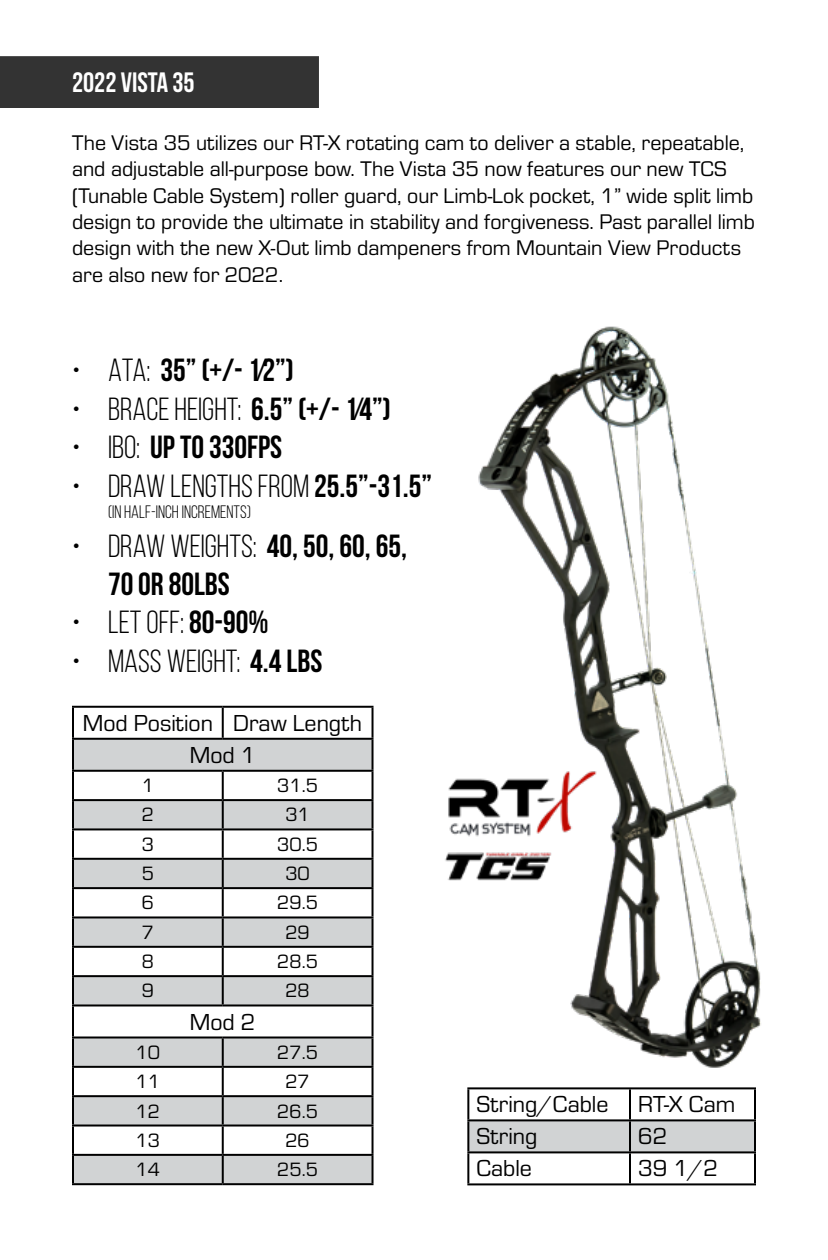
<style>
.page{position:relative;width:828px;height:1260px;background:#fff}
.page>*{position:absolute;margin:0;border:0;box-sizing:border-box;transform-origin:0 0}
.t1{font:32px "Bebas Neue";color:#000}
.t2{font:32px/38.4px "Bebas Neue";color:#000}
.t3{font:28px "Bebas Neue";color:#fff}
.t4{font:24px/32px "Eurostile";color:#000;text-align:center}
.t5{font:22px/26.4px "Eurostile";color:#000}
.t6{font:20px "Eurostile";color:#000}
.t7{font:18px "Bebas Neue";color:#000}
.s1{font-style:inherit}
</style>
<div class="page">
<div style="left:1px;top:57px;width:317px;height:50px;background:#333"></div>
<div style="left:0;top:56px;width:319px;height:52px;border:2px solid #000"></div>
<svg style="left:74px;top:740px;width:298px;height:443px;fill:#d1d3d4"></svg>
<hr style="left:72px;top:706px;width:151px;height:2px;background:#000">
<hr style="left:72px;top:708px;width:2px;height:30px;background:#000">
<hr style="left:223px;top:706px;width:151px;height:2px;background:#000">
<hr style="left:222px;top:708px;width:2px;height:30px;background:#000">
<hr style="left:372px;top:708px;width:2px;height:30px;background:#000">
<hr style="left:72px;top:738px;width:151px;height:2px;background:#000">
<hr style="left:72px;top:740px;width:2px;height:30px;background:#000">
<hr style="left:223px;top:738px;width:151px;height:2px;background:#000">
<hr style="left:372px;top:740px;width:2px;height:30px;background:#000">
<hr style="left:72px;top:770px;width:151px;height:2px;background:#000">
<hr style="left:72px;top:772px;width:2px;height:27px;background:#000">
<hr style="left:223px;top:770px;width:151px;height:2px;background:#000">
<hr style="left:222px;top:772px;width:2px;height:27px;background:#000">
<hr style="left:372px;top:772px;width:2px;height:27px;background:#000">
<hr style="left:72px;top:799px;width:151px;height:2px;background:#000">
<hr style="left:72px;top:801px;width:2px;height:27px;background:#000">
<hr style="left:223px;top:799px;width:151px;height:2px;background:#000">
<hr style="left:222px;top:801px;width:2px;height:27px;background:#000">
<hr style="left:372px;top:801px;width:2px;height:27px;background:#000">
<hr style="left:72px;top:828px;width:151px;height:2px;background:#000">
<hr style="left:72px;top:830px;width:2px;height:28px;background:#000">
<hr style="left:223px;top:828px;width:151px;height:2px;background:#000">
<hr style="left:222px;top:830px;width:2px;height:28px;background:#000">
<hr style="left:372px;top:830px;width:2px;height:28px;background:#000">
<hr style="left:72px;top:858px;width:151px;height:2px;background:#000">
<hr style="left:72px;top:860px;width:2px;height:27px;background:#000">
<hr style="left:223px;top:858px;width:151px;height:2px;background:#000">
<hr style="left:222px;top:860px;width:2px;height:27px;background:#000">
<hr style="left:372px;top:860px;width:2px;height:27px;background:#000">
<hr style="left:72px;top:887px;width:151px;height:2px;background:#000">
<hr style="left:72px;top:889px;width:2px;height:27px;background:#000">
<hr style="left:223px;top:887px;width:151px;height:2px;background:#000">
<hr style="left:222px;top:889px;width:2px;height:27px;background:#000">
<hr style="left:372px;top:889px;width:2px;height:27px;background:#000">
<hr style="left:72px;top:916px;width:151px;height:2px;background:#000">
<hr style="left:72px;top:918px;width:2px;height:28px;background:#000">
<hr style="left:223px;top:916px;width:151px;height:2px;background:#000">
<hr style="left:222px;top:918px;width:2px;height:28px;background:#000">
<hr style="left:372px;top:918px;width:2px;height:28px;background:#000">
<hr style="left:72px;top:946px;width:151px;height:2px;background:#000">
<hr style="left:72px;top:948px;width:2px;height:27px;background:#000">
<hr style="left:223px;top:946px;width:151px;height:2px;background:#000">
<hr style="left:222px;top:948px;width:2px;height:27px;background:#000">
<hr style="left:372px;top:948px;width:2px;height:27px;background:#000">
<hr style="left:72px;top:975px;width:151px;height:2px;background:#000">
<hr style="left:72px;top:977px;width:2px;height:27px;background:#000">
<hr style="left:223px;top:975px;width:151px;height:2px;background:#000">
<hr style="left:222px;top:977px;width:2px;height:27px;background:#000">
<hr style="left:372px;top:977px;width:2px;height:27px;background:#000">
<hr style="left:72px;top:1004px;width:151px;height:2px;background:#000">
<hr style="left:72px;top:1006px;width:2px;height:31px;background:#000">
<hr style="left:223px;top:1004px;width:151px;height:2px;background:#000">
<hr style="left:372px;top:1006px;width:2px;height:31px;background:#000">
<hr style="left:72px;top:1037px;width:151px;height:2px;background:#000">
<hr style="left:72px;top:1039px;width:2px;height:27px;background:#000">
<hr style="left:223px;top:1037px;width:151px;height:2px;background:#000">
<hr style="left:222px;top:1039px;width:2px;height:27px;background:#000">
<hr style="left:372px;top:1039px;width:2px;height:27px;background:#000">
<hr style="left:72px;top:1066px;width:151px;height:2px;background:#000">
<hr style="left:72px;top:1068px;width:2px;height:27px;background:#000">
<hr style="left:223px;top:1066px;width:151px;height:2px;background:#000">
<hr style="left:222px;top:1068px;width:2px;height:27px;background:#000">
<hr style="left:372px;top:1068px;width:2px;height:27px;background:#000">
<hr style="left:72px;top:1095px;width:151px;height:2px;background:#000">
<hr style="left:72px;top:1097px;width:2px;height:28px;background:#000">
<hr style="left:223px;top:1095px;width:151px;height:2px;background:#000">
<hr style="left:222px;top:1097px;width:2px;height:28px;background:#000">
<hr style="left:372px;top:1097px;width:2px;height:28px;background:#000">
<hr style="left:72px;top:1125px;width:151px;height:2px;background:#000">
<hr style="left:72px;top:1127px;width:2px;height:27px;background:#000">
<hr style="left:223px;top:1125px;width:151px;height:2px;background:#000">
<hr style="left:222px;top:1127px;width:2px;height:27px;background:#000">
<hr style="left:372px;top:1127px;width:2px;height:27px;background:#000">
<hr style="left:72px;top:1154px;width:151px;height:2px;background:#000">
<hr style="left:72px;top:1156px;width:2px;height:27px;background:#000">
<hr style="left:223px;top:1154px;width:151px;height:2px;background:#000">
<hr style="left:222px;top:1156px;width:2px;height:27px;background:#000">
<hr style="left:372px;top:1156px;width:2px;height:27px;background:#000">
<hr style="left:72px;top:1183px;width:151px;height:2px;background:#000">
<hr style="left:223px;top:1183px;width:151px;height:2px;background:#000">
<div style="left:469px;top:1121px;width:285px;height:30px;background:#d1d3d4"></div>
<hr style="left:467px;top:1087px;width:163px;height:2px;background:#000">
<hr style="left:467px;top:1089px;width:2px;height:30px;background:#000">
<hr style="left:630px;top:1087px;width:126px;height:2px;background:#000">
<hr style="left:629px;top:1089px;width:2px;height:30px;background:#000">
<hr style="left:754px;top:1089px;width:2px;height:30px;background:#000">
<hr style="left:467px;top:1119px;width:163px;height:2px;background:#000">
<hr style="left:467px;top:1121px;width:2px;height:30px;background:#000">
<hr style="left:630px;top:1119px;width:126px;height:2px;background:#000">
<hr style="left:629px;top:1121px;width:2px;height:30px;background:#000">
<hr style="left:754px;top:1121px;width:2px;height:30px;background:#000">
<hr style="left:467px;top:1151px;width:163px;height:2px;background:#000">
<hr style="left:467px;top:1153px;width:2px;height:30px;background:#000">
<hr style="left:630px;top:1151px;width:126px;height:2px;background:#000">
<hr style="left:629px;top:1153px;width:2px;height:30px;background:#000">
<hr style="left:754px;top:1153px;width:2px;height:30px;background:#000">
<hr style="left:467px;top:1183px;width:163px;height:2px;background:#000">
<hr style="left:630px;top:1183px;width:126px;height:2px;background:#000">
<img style="left:478px;top:326px;width:283px;height:742px">
<img style="left:448px;top:768px;width:153px;height:69px">
<img style="left:445px;top:824px;width:139px;height:76px">
<p class="t3" style="left:72px;top:67px;width:124px">2022 VISTA 35</p>
<p class="t5" style="left:72px;top:128px;width:684px">The Vista 35 utilizes our RT-X rotating cam to deliver a stable, repeatable, and adjustable all-purpose bow. The Vista 35 now features our new TCS (Tunable Cable System) roller guard, our Limb-Lok pocket, 1” wide split limb design to provide the ultimate in stability and forgiveness. Past parallel limb design with the new X-Out limb dampeners from Mountain View Products are also new for 2022.</p>
<h1 class="t2" style="left:72px;top:351px;width:223px"><span class="s1">• ATA:</span> 35” (+/- 1⁄2”)</h1>
<h1 class="t1" style="left:72px;top:392px;width:320px">• BRACE HEIGHT: <span class="s1">6.5” (+/- 1⁄4”)</span></h1>
<h1 class="t2" style="left:72px;top:428px;width:212px"><span class="s1">• IBO:</span> UP TO 330FPS</h1>
<h1 class="t1" style="left:72px;top:468px;width:362px">• DRAW LENGTHS FROM <span class="s1">25.5”-31.5”</span></h1>
<p class="t7" style="left:108px;top:502px;width:144px">(IN HALF-INCH INCREMENTS)</p>
<h1 class="t2" style="left:108px;top:526px;width:300px;text-indent:-36px"><span class="s1">• DRAW WEIGHTS:</span> 40, 50, 60, 65,<br>70 OR 80LBS</h1>
<h1 class="t1" style="left:72px;top:605px;width:198px">• LET OFF: <span class="s1">80-90%</span></h1>
<h1 class="t1" style="left:72px;top:644px;width:252px">• MASS WEIGHT: <span class="s1">4.4 LBS</span></h1>
<p class="t4" style="left:83px;top:706px;width:281px">Mod Position Draw Length<br>Mod 1</p>
<p class="t6" style="left:142px;top:772px;width:14px">1</p>
<p class="t6" style="left:277px;top:772px;width:42px">31.5</p>
<p class="t6" style="left:142px;top:801px;width:14px">2</p>
<p class="t6" style="left:285px;top:801px;width:26px">31</p>
<p class="t6" style="left:142px;top:831px;width:14px">3</p>
<p class="t6" style="left:277px;top:831px;width:42px">30.5</p>
<p class="t6" style="left:142px;top:860px;width:14px">5</p>
<p class="t6" style="left:285px;top:860px;width:26px">30</p>
<p class="t6" style="left:142px;top:889px;width:14px">6</p>
<p class="t6" style="left:277px;top:889px;width:42px">29.5</p>
<p class="t6" style="left:142px;top:919px;width:14px">7</p>
<p class="t6" style="left:285px;top:919px;width:26px">29</p>
<p class="t6" style="left:142px;top:948px;width:14px">8</p>
<p class="t6" style="left:277px;top:948px;width:42px">28.5</p>
<p class="t6" style="left:142px;top:977px;width:14px">9</p>
<p class="t6" style="left:285px;top:977px;width:26px">28</p>
<p class="t4" style="left:190px;top:1004px;width:67px">Mod 2</p>
<p class="t6" style="left:136px;top:1039px;width:26px">10</p>
<p class="t6" style="left:277px;top:1039px;width:42px">27.5</p>
<p class="t6" style="left:136px;top:1068px;width:26px">11</p>
<p class="t6" style="left:285px;top:1068px;width:26px">27</p>
<p class="t6" style="left:136px;top:1097px;width:26px">12</p>
<p class="t6" style="left:277px;top:1097px;width:42px">26.5</p>
<p class="t6" style="left:136px;top:1127px;width:26px">13</p>
<p class="t6" style="left:285px;top:1127px;width:26px">26</p>
<p class="t6" style="left:136px;top:1156px;width:26px">14</p>
<p class="t6" style="left:277px;top:1156px;width:42px">25.5</p>
<p class="t4" style="left:476px;top:1087px;width:260px;text-align:left">String/Cable RT-X Cam<br>String</p>
<p class="t4" style="left:638px;top:1119px;width:31px">62</p>
<p class="t4" style="left:476px;top:1151px;width:57px">Cable</p>
<p class="t4" style="left:638px;top:1151px;width:82px">39 1/2</p>
</div>
